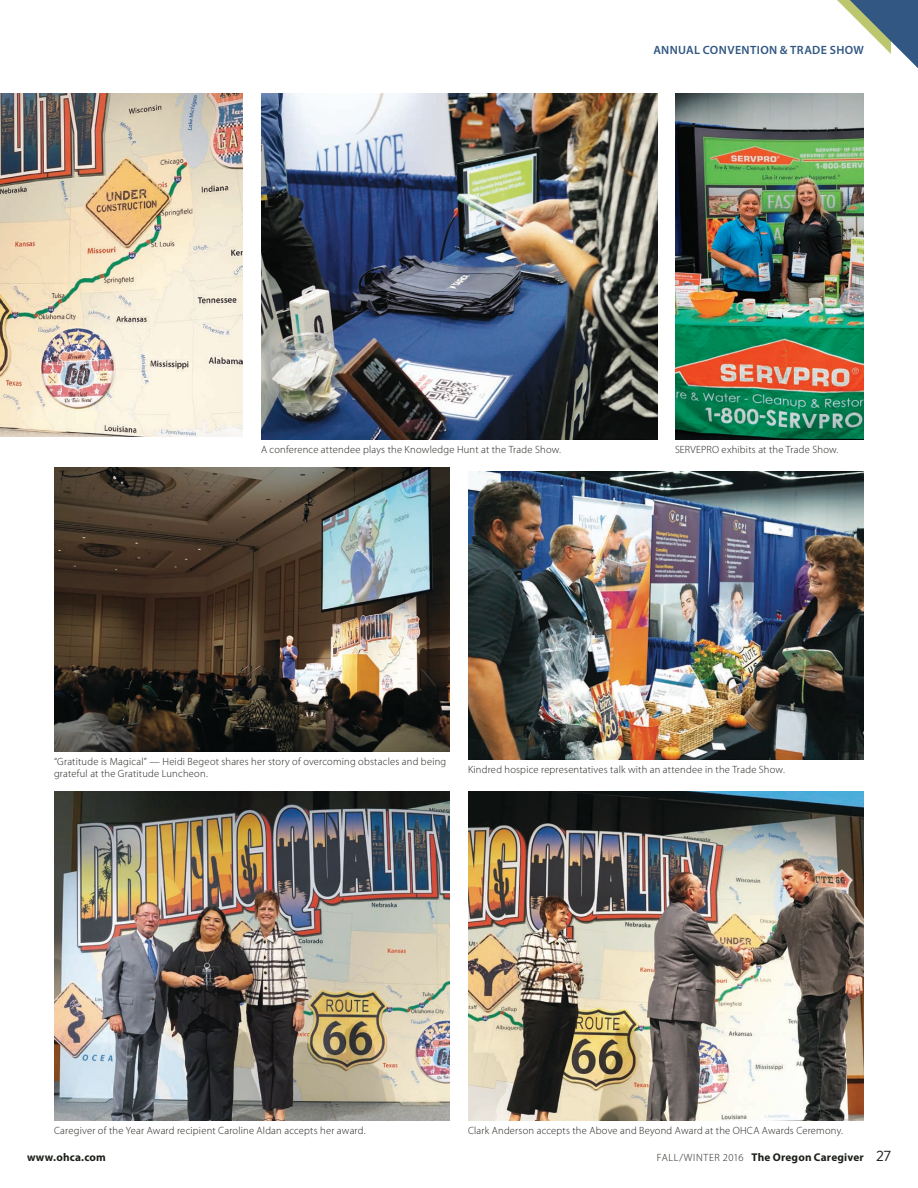
<style>
.page{position:relative;width:918px;height:1188px;background:#fff}
.page>*{position:absolute;margin:0;border:0;box-sizing:border-box;transform-origin:0 0}
.t1{font:600 12px "Myriad Pro";letter-spacing:.035em;color:#315782}
.t2{font:700 11.25px "Myriad Pro";letter-spacing:.015em;color:#1d211a}
.t3{font:300 10.5px/12px "Myriad Pro";letter-spacing:.02em;color:#1d211a}
.s1{font-weight:300;font-size:10.5px}
.s2{font-family:"Brandon Grotesque";font-weight:400;font-size:15px}
</style>
<div class="page">
<svg style="left:837px;top:0;width:81px;height:68px"></svg>
<img style="left:54px;top:468px;width:396px;height:284px">
<img style="left:261px;top:93px;width:396px;height:346px">
<img style="left:0;top:93px;width:243px;height:343px">
<img style="left:675px;top:93px;width:189px;height:347px">
<img style="left:468px;top:472px;width:396px;height:287px">
<img style="left:54px;top:792px;width:396px;height:328px">
<img style="left:468px;top:792px;width:396px;height:328px">
<p class="t1" style="left:653px;top:42px;width:9px">ANN</p>
<p class="t1" style="left:678px;top:42px;width:186px">UAL CONVENTION &amp; TRADE SHOW</p>
<p class="t3" style="left:261px;top:444px;width:302px">A conference attendee plays the Knowledge Hunt at the Trade Show.</p>
<p class="t3" style="left:675px;top:444px;width:165px">SERVEPRO exhibits at the Trade Show.</p>
<p class="t3" style="left:54px;top:756px;width:394px">“Gratitude is Magical” — Heidi Begeot shares her story of overcoming obstacles and being grateful at the Gratitude Luncheon.</p>
<p class="t3" style="left:468px;top:764px;width:318px">Kindred hospice representatives talk with an attendee in the Trade Show.</p>
<p class="t3" style="left:54px;top:1124px;width:313px">Caregiver of the Year Award recipient Caroline Aldan accepts her award.</p>
<p class="t3" style="left:468px;top:1124px;width:376px">Clark Anderson accepts the Above and Beyond Award at the OHCA Awards Ceremony.</p>
<p class="t2" style="left:27px;top:1150px;width:80px">www.ohca.com</p>
<p class="t2" style="left:657px;top:1150px;width:236px"><span class="s1">Fall/Wint er 2016</span> The Oregon Caregiver <span class="s2">27</span></p>
</div>
